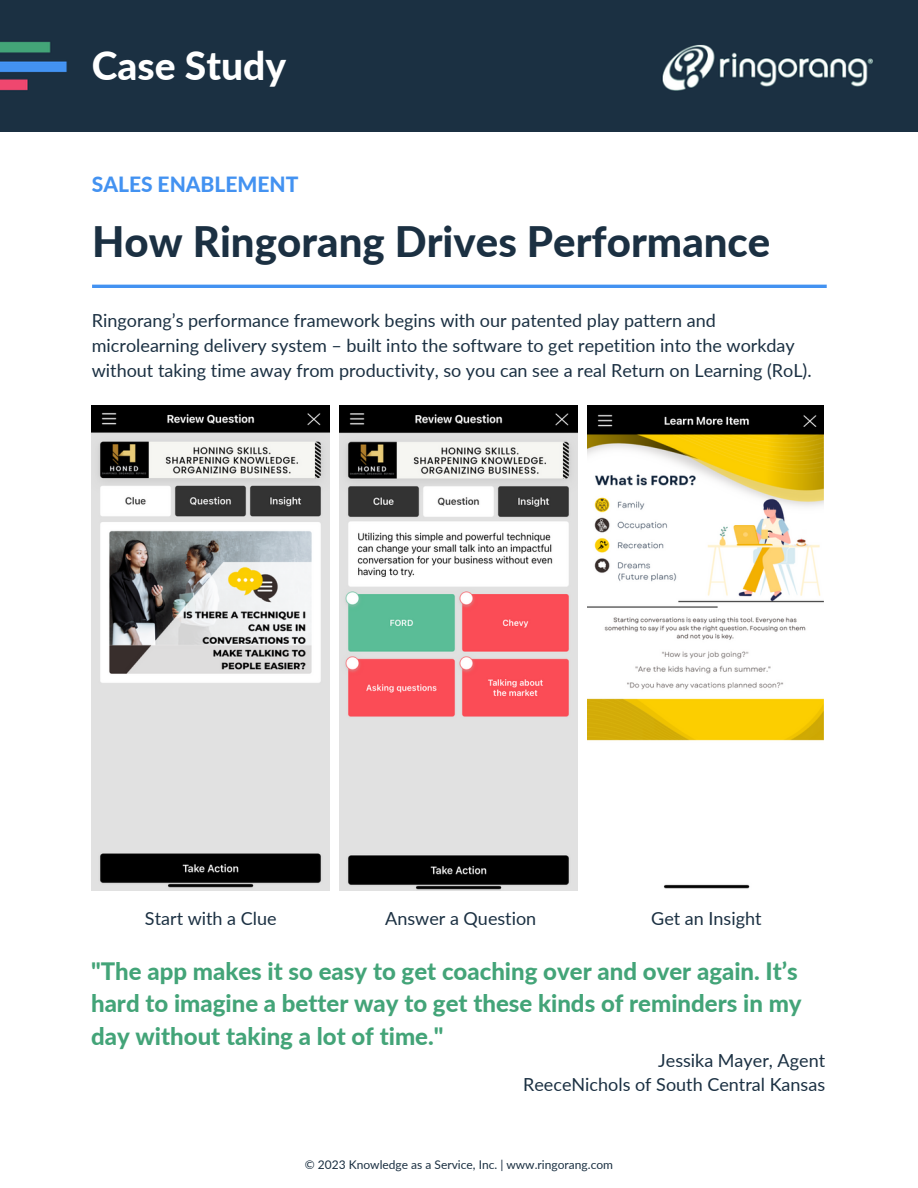
<style>
.page{position:relative;width:918px;height:1188px;background:#fff}
.page>*{position:absolute;margin:0;border:0;box-sizing:border-box;transform-origin:0 0}
.t1{font:800 42px "Lato";color:#1b3042}
.t2{font:800 39px "Lato";color:#fff}
.t3{font:800 24px/32.7px "Lato";color:#43a478}
.t4{font:800 21px "Lato";color:#4392f1}
.t5{font:18px/24.8px "Lato";color:#1b3042}
.t6{font:12px "Lato";color:#1b3042}
</style>
<div class="page">
<div style="left:0;top:0;width:918px;height:132px;background:#1b3042"></div>
<hr style="left:92px;top:285px;width:735px;height:3px;background:#4392f1">
<img style="left:92px;top:405px;width:237px;height:485px">
<img style="left:339px;top:405px;width:239px;height:485px">
<img style="left:588px;top:406px;width:235px;height:483px">
<p class="t2" style="left:92px;top:41px;width:196px">Case Study</p>
<p class="t4" style="left:92px;top:172px;width:208px">SALES ENABLEMENT</p>
<p class="t1" style="left:92px;top:216px;width:680px">How Ringorang Drives Performance</p>
<p class="t5" style="left:92px;top:308px;width:721px">Ringorang’s performance framework begins with our patented play pattern and microlearning delivery system – built into the software to get repetition into the workday without taking time away from productivity, so you can see a real Return on Learning (RoL).</p>
<p class="t5" style="left:145px;top:906px;width:133px">Start with a Clue</p>
<p class="t5" style="left:385px;top:906px;width:153px">Answer a Question</p>
<p class="t5" style="left:651px;top:906px;width:112px">Get an Insight</p>
<p class="t3" style="left:91px;top:954px;width:712px">"The app makes it so easy to get coaching over and over again. It’s hard to imagine a better way to get these kinds of reminders in my day without taking a lot of time."</p>
<p class="t5" style="left:658px;top:1047px;width:168px">Jessika Mayer, Agent</p>
<p class="t5" style="left:523px;top:1072px;width:304px">ReeceNichols of South Central Kansas</p>
<p class="t6" style="left:305px;top:1158px;width:310px">© 2023 Knowledge as a Service, Inc. | www.ringorang.com</p>
</div>
